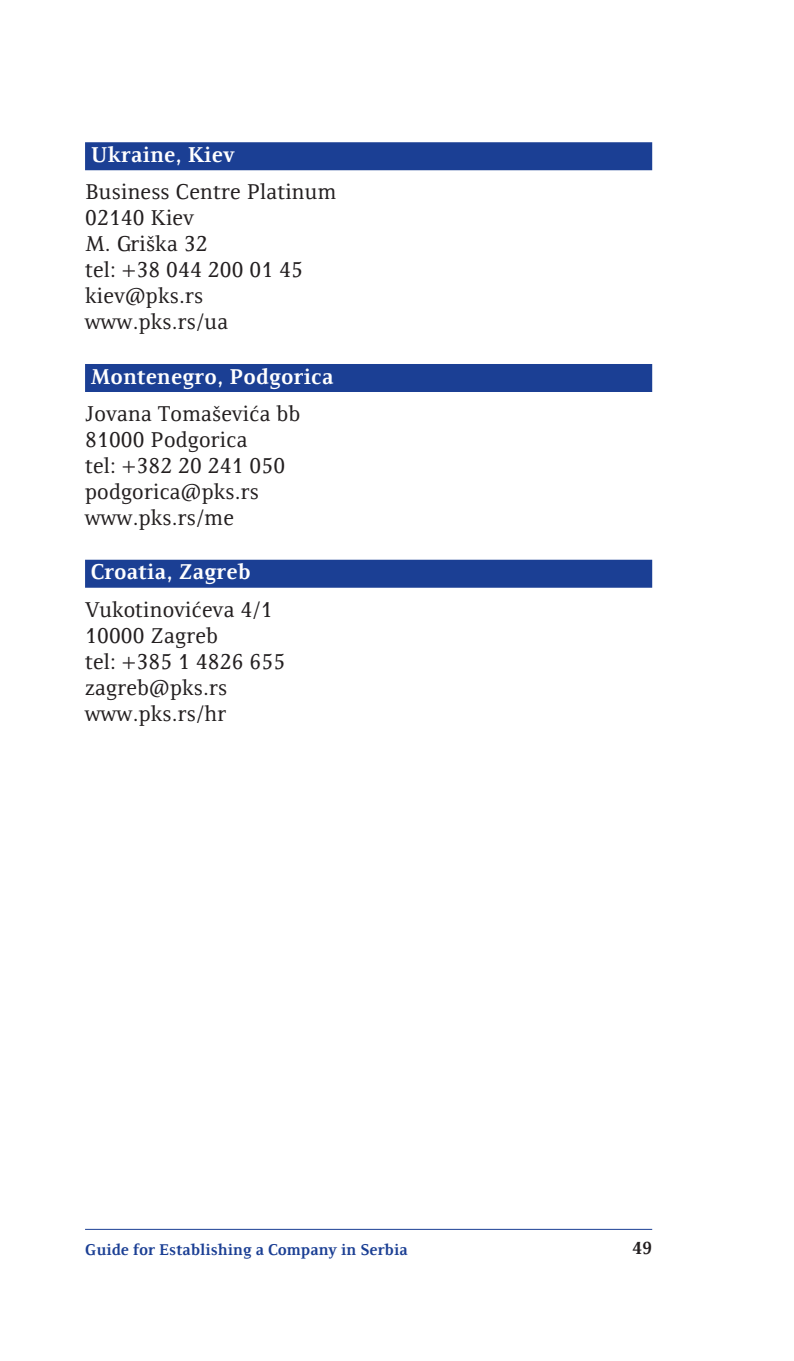
<style>
.page{position:relative;width:794px;height:1361px;background:#fff}
.page>*{position:absolute;margin:0;border:0;box-sizing:border-box;transform-origin:0 0}
.t1{font:22px/26px "Resavska BG";letter-spacing:.01em;color:#231f20}
.t2{font:700 22px "Resavska BG";letter-spacing:.01em;color:#fff}
.t3{font:700 18px "Resavska BG";color:#231f20}
.t4{font:700 16px "Resavska BG";color:#1b3f94}
</style>
<div class="page">
<hr style="left:85px;top:1229px;width:567px;height:1px;background:#1b3f94">
<div style="left:85px;top:142px;width:567px;height:28px;background:#1b3f94"></div>
<div style="left:85px;top:364px;width:567px;height:28px;background:#1b3f94"></div>
<div style="left:85px;top:560px;width:567px;height:28px;background:#1b3f94"></div>
<p class="t2" style="left:91px;top:142px;width:145px">Ukraine, Kiev</p>
<p class="t1" style="left:85px;top:179px;width:253px">Business Centre Platinum<br>02140 Kiev<br>M. Griška 32<br>tel: +38 044 200 01 45 kiev@pks.rs www.pks.rs/ua</p>
<p class="t2" style="left:91px;top:363px;width:244px">Montenegro, Podgorica</p>
<p class="t1" style="left:85px;top:400px;width:217px">Jovana Tomaševića bb<br>81000 Podgorica<br>tel: +382 20 241 050 podgorica@pks.rs www.pks.rs/me</p>
<p class="t2" style="left:91px;top:559px;width:162px">Croatia, Zagreb</p>
<p class="t1" style="left:85px;top:596px;width:202px">Vukotinovićeva 4/1<br>10000 Zagreb<br>tel: +385 1 4826 655 zagreb@pks.rs www.pks.rs/hr</p>
<p class="t4" style="left:85px;top:1240px;width:324px">Guide for Establishing a Company in Serbia</p>
<p class="t3" style="left:632px;top:1237px;width:21px">49</p>
</div>
